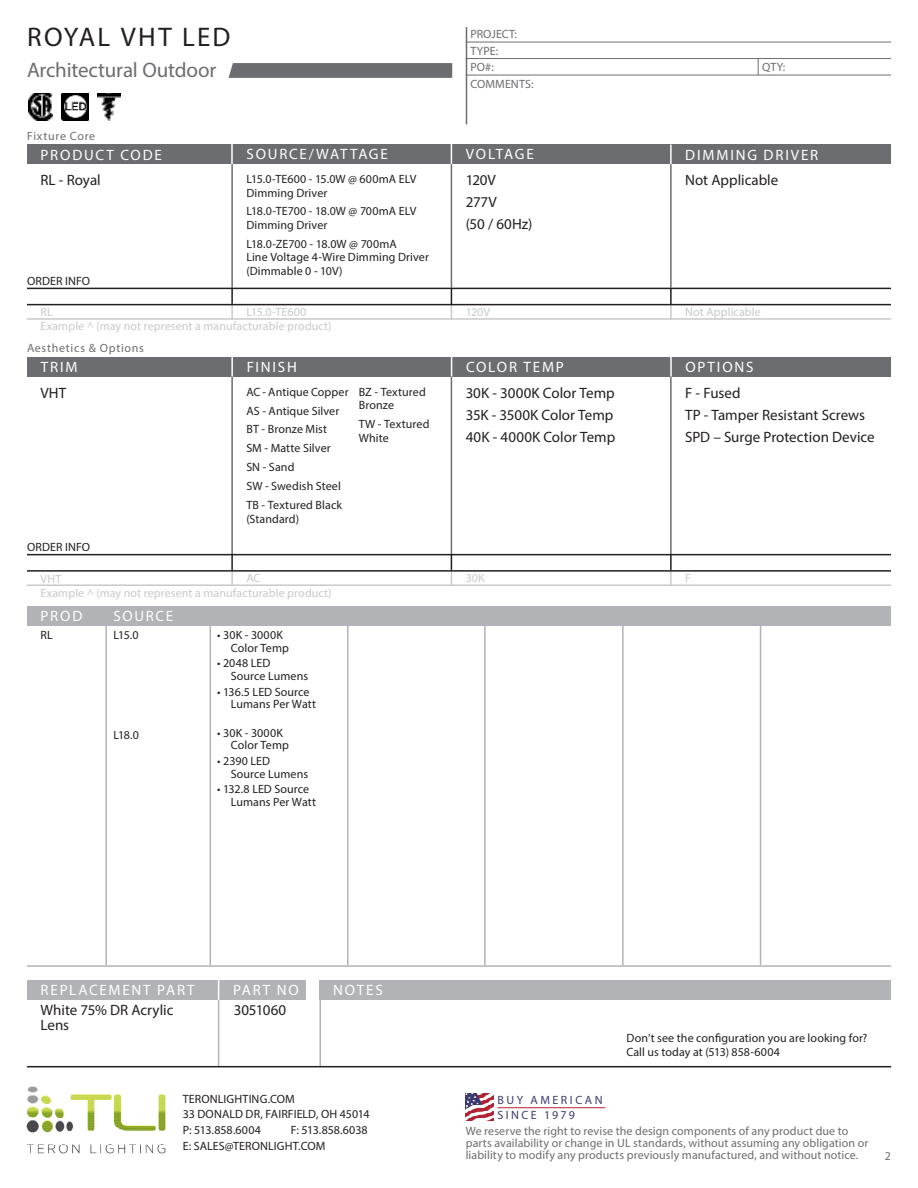
<style>
.page{position:relative;width:918px;height:1188px;background:#fff}
.page>*{position:absolute;margin:0;border:0;box-sizing:border-box;transform-origin:0 0}
.Product_Name{font:27px "Myriad Pro";letter-spacing:.08em;color:#231f20}
.Product_Category{font:21px "Myriad Pro";letter-spacing:-.01em;color:#6c6d70}
.Paragraph_Style_1{font:15px/21.9px "Myriad Pro";color:#231f20}
.t1{font:15px "Myriad Pro";letter-spacing:.12em;color:#fff}
.t2{font:15px "Myriad Pro";letter-spacing:.1em;color:#fff}
.t3{font:12px/13.5px "Myriad Pro";letter-spacing:.005em;color:#231f20}
.t4{font:12px/12px "Myriad Pro";letter-spacing:.01em;color:#6c6d70}
.Paragraph_Style_1-2{font:12px "Myriad Pro";letter-spacing:.01em;color:#c8c9cb}
.t5{font:12px/15px "Myriad Pro";letter-spacing:.21em;color:#3d3b6e}
.t6{font:12px "Myriad Pro";letter-spacing:.06em;color:#6c6d70}
.t7{font:12px "Myriad Pro";letter-spacing:.055em;color:#6c6d70}
</style>
<div class="page">
<hr style="left:218px;top:997px;width:1px;height:70px;background:#b2b3b7">
<hr style="left:231px;top:370px;width:2px;height:185px;background:#6c6d70">
<hr style="left:670px;top:370px;width:2px;height:185px;background:#6c6d70">
<hr style="left:451px;top:370px;width:1px;height:185px;background:#6c6d70">
<hr style="left:231px;top:158px;width:2px;height:130px;background:#6c6d70">
<hr style="left:670px;top:158px;width:2px;height:130px;background:#6c6d70">
<hr style="left:451px;top:158px;width:1px;height:130px;background:#6c6d70">
<div style="left:27px;top:145px;width:864px;height:19px;background:#6c6d70"></div>
<hr style="left:466px;top:27px;width:1px;height:97px;background:#6c6d70">
<hr style="left:466px;top:42px;width:425px;height:1px;background:#6c6d70">
<hr style="left:466px;top:58px;width:425px;height:1px;background:#6c6d70">
<hr style="left:466px;top:75px;width:425px;height:1px;background:#6c6d70">
<hr style="left:231px;top:141px;width:2px;height:23px;background:#fff">
<svg style="left:670px;top:145px;width:2px;height:19px"></svg>
<svg style="left:451px;top:145px;width:1px;height:19px"></svg>
<div style="left:27px;top:357px;width:864px;height:20px;background:#6c6d70"></div>
<div style="left:27px;top:606px;width:864px;height:20px;background:#b2b3b7"></div>
<hr style="left:231px;top:351px;width:2px;height:26px;background:#fff">
<hr style="left:670px;top:354px;width:2px;height:23px;background:#fff">
<svg style="left:451px;top:357px;width:1px;height:20px"></svg>
<div style="left:27px;top:980px;width:279px;height:20px;background:#b2b3b7"></div>
<div style="left:320px;top:980px;width:571px;height:20px;background:#b2b3b7"></div>
<svg style="left:758px;top:59px;width:1px;height:16px"></svg>
<svg style="left:670px;top:289px;width:2px;height:29px"></svg>
<svg style="left:451px;top:289px;width:1px;height:29px"></svg>
<svg style="left:231px;top:289px;width:2px;height:29px"></svg>
<hr style="left:27px;top:288px;width:864px;height:1px;background:#231f20">
<hr style="left:27px;top:304px;width:864px;height:1px;background:#231f20">
<hr style="left:27px;top:318px;width:864px;height:2px;background:#c8c9cb">
<svg style="left:670px;top:555px;width:2px;height:29px"></svg>
<svg style="left:451px;top:555px;width:1px;height:29px"></svg>
<svg style="left:231px;top:555px;width:2px;height:29px"></svg>
<hr style="left:27px;top:554px;width:864px;height:1px;background:#231f20">
<hr style="left:27px;top:570px;width:864px;height:2px;background:#231f20">
<hr style="left:27px;top:584px;width:864px;height:2px;background:#c8c9cb">
<hr style="left:105px;top:610px;width:2px;height:355px;background:#b2b3b7">
<hr style="left:622px;top:610px;width:2px;height:355px;background:#b2b3b7">
<hr style="left:760px;top:610px;width:1px;height:355px;background:#b2b3b7">
<hr style="left:210px;top:610px;width:1px;height:355px;background:#b2b3b7">
<hr style="left:347px;top:610px;width:2px;height:355px;background:#b2b3b7">
<hr style="left:484px;top:610px;width:2px;height:355px;background:#b2b3b7">
<hr style="left:27px;top:965px;width:864px;height:2px;background:#b2b3b7">
<svg style="left:218px;top:980px;width:1px;height:20px"></svg>
<hr style="left:320px;top:997px;width:1px;height:70px;background:#b2b3b7">
<img style="left:98px;top:94px;width:22px;height:27px">
<img style="left:61px;top:93px;width:27px;height:27px">
<img style="left:28px;top:93px;width:24px;height:27px">
<svg style="left:229px;top:63px;width:223px;height:15px;background:#6e6f72"></svg>
<hr style="left:27px;top:1066px;width:864px;height:1px;background:#231f20">
<img style="left:26px;top:1086px;width:140px;height:68px">
<img style="left:466px;top:1093px;width:28px;height:28px">
<hr style="left:497px;top:1107px;width:108px;height:1px;background:#b22335">
<p class="Product_Name" style="left:27px;top:20px;width:205px">ROYAL VHT LED</p>
<p class="Product_Category" style="left:27px;top:57px;width:191px">Architectural Outdoor</p>
<p class="t7" style="left:27px;top:129px;width:70px">Fixture Core</p>
<p class="t4" style="left:470px;top:26px;width:48px;line-height:16.4px">PROJECT:<br>TYPE:</p>
<p class="t4" style="left:470px;top:78px;width:65px">COMMENTS:</p>
<p class="t4" style="left:470px;top:61px;width:25px">PO#:</p>
<p class="t4" style="left:762px;top:61px;width:25px">QTY:</p>
<p class="t1" style="left:41px;top:146px;width:123px">PRODUCT CODE</p>
<p class="t1" style="left:247px;top:145px;width:143px">SOURCE/WATTAGE</p>
<p class="t2" style="left:466px;top:145px;width:69px">VOLTAGE</p>
<p class="t1" style="left:685px;top:146px;width:135px">DIMMING DRIVER</p>
<p class="Paragraph_Style_1" style="left:40px;top:169px;width:62px">RL - Royal</p>
<p class="t3" style="left:246px;top:172px;width:172px">L15.0-TE600 - 15.0W @ 600mA ELV<br>Dimming Driver</p>
<p class="t3" style="left:246px;top:205px;width:172px">L18.0-TE700 - 18.0W @ 700mA ELV<br>Dimming Driver</p>
<p class="t3" style="left:246px;top:237px;width:184px">L18.0-ZE700 - 18.0W @ 700mA<br>Line Voltage 4-Wire Dimming Driver (Dimmable 0 - 10V)</p>
<p class="t3" style="left:27px;top:274px;width:65px">ORDER INFO</p>
<p class="Paragraph_Style_1" style="left:466px;top:169px;width:68px">120V<br>277V<br>(50 / 60Hz)</p>
<p class="Paragraph_Style_1" style="left:685px;top:169px;width:95px">Not Applicable</p>
<p class="Paragraph_Style_1-2" style="left:40px;top:305px;width:14px">RL</p>
<p class="Paragraph_Style_1-2" style="left:246px;top:305px;width:62px">L15.0-TE600</p>
<p class="Paragraph_Style_1-2" style="left:466px;top:305px;width:26px">120V</p>
<p class="Paragraph_Style_1-2" style="left:685px;top:305px;width:77px">Not Applicable</p>
<p class="Paragraph_Style_1-2" style="left:40px;top:319px;width:293px">Example ^ (may not represent a manufacturable product)</p>
<p class="t6" style="left:27px;top:341px;width:118px">Aesthetics &amp; Options</p>
<p class="t1" style="left:41px;top:358px;width:38px">TRIM</p>
<p class="t1" style="left:247px;top:358px;width:52px">FINISH</p>
<p class="t1" style="left:466px;top:358px;width:99px">COLOR TEMP</p>
<p class="t1" style="left:685px;top:358px;width:70px">OPTIONS</p>
<p class="Paragraph_Style_1" style="left:40px;top:381px;width:27px">VHT</p>
<p class="t3" style="left:27px;top:540px;width:65px">ORDER INFO</p>
<p class="Paragraph_Style_1-2" style="left:40px;top:571px;width:22px">VHT</p>
<p class="t3" style="left:246px;top:382px;width:104px;line-height:18.9px">AC - Antique Copper<br>AS - Antique Silver<br>BT - Bronze Mist<br>SM - Matte Silver<br>SN - Sand<br>SW - Swedish Steel<br>TB - Textured Black</p>
<p class="t3" style="left:246px;top:512px;width:54px">(Standard)</p>
<p class="t3" style="left:359px;top:385px;width:69px">BZ - Textured<br>Bronze</p>
<p class="t3" style="left:359px;top:417px;width:72px">TW - Textured<br>White</p>
<p class="Paragraph_Style_1" style="left:466px;top:381px;width:151px">30K - 3000K Color Temp<br>35K - 3500K Color Temp<br>40K - 4000K Color Temp</p>
<p class="Paragraph_Style_1" style="left:685px;top:381px;width:191px">F - Fused<br>TP - Tamper Resistant Screws<br>SPD – Surge Protection Device</p>
<p class="Paragraph_Style_1-2" style="left:246px;top:571px;width:16px">AC</p>
<p class="Paragraph_Style_1-2" style="left:466px;top:571px;width:21px">30K</p>
<p class="Paragraph_Style_1-2" style="left:685px;top:571px;width:7px">F</p>
<p class="Paragraph_Style_1-2" style="left:40px;top:585px;width:293px">Example ^ (may not represent a manufacturable product)</p>
<p class="t1" style="left:41px;top:606px;width:43px">PROD</p>
<p class="t1" style="left:114px;top:606px;width:61px">SOURCE</p>
<p class="t3" style="left:40px;top:628px;width:14px">RL</p>
<p class="t3" style="left:113px;top:628px;width:27px">L15.0</p>
<p class="t3" style="left:113px;top:728px;width:27px">L18.0</p>
<p class="t3" style="left:231px;top:629px;width:60px;line-height:12.8px;text-indent:-14px">• 30K - 3000K<br>Color Temp</p>
<p class="t3" style="left:231px;top:657px;width:79px;line-height:12.8px;text-indent:-14px">• 2048 LED<br>Source Lumens</p>
<p class="t3" style="left:231px;top:685px;width:87px;line-height:12.8px;text-indent:-14px">• 136.5 LED Source<br>Lumans Per Watt</p>
<p class="t3" style="left:231px;top:726px;width:60px;line-height:12.8px;text-indent:-14px">• 30K - 3000K<br>Color Temp</p>
<p class="t3" style="left:231px;top:754px;width:79px;line-height:12.8px;text-indent:-14px">• 2390 LED<br>Source Lumens</p>
<p class="t3" style="left:231px;top:782px;width:87px;line-height:12.8px;text-indent:-14px">• 132.8 LED Source<br>Lumans Per Watt</p>
<p class="t1" style="left:41px;top:981px;width:155px">REPLACEMENT PART</p>
<p class="t1" style="left:233px;top:981px;width:67px">PART NO</p>
<p class="t1" style="left:333px;top:981px;width:51px">NOTES</p>
<p class="Paragraph_Style_1" style="left:40px;top:1003px;width:134px;line-height:15px">White 75% DR Acrylic<br>Lens</p>
<p class="Paragraph_Style_1" style="left:234px;top:999px;width:54px">3051060</p>
<p class="t3" style="left:626px;top:1031px;width:243px">Don’t see the configuration you are looking for?<br>Call us today at (513) 858-6004</p>
<p class="t3" style="left:183px;top:1091px;width:188px;line-height:15.8px">TERONLIGHTING.COM<br>33 DONALD DR, FAIRFIELD, OH 45014<br>P: 513.858.6004</p>
<p class="t5" style="left:497px;top:1093px;width:107px">BUY AMERICAN<br>SINCE 1979</p>
<p class="t3" style="left:183px;top:1122px;width:186px;line-height:15.8px;text-indent:108px">F: 513.858.6038<br>E: SALES@TERONLIGHT.COM</p>
<p class="t4" style="left:466px;top:1125px;width:404px">We reserve the right to revise the design components of any product due to parts availability or change in UL standards, without assuming any obligation or liability to modify any products previously manufactured, and without notice.</p>
<p class="t4" style="left:885px;top:1150px;width:8px">2</p>
</div>
